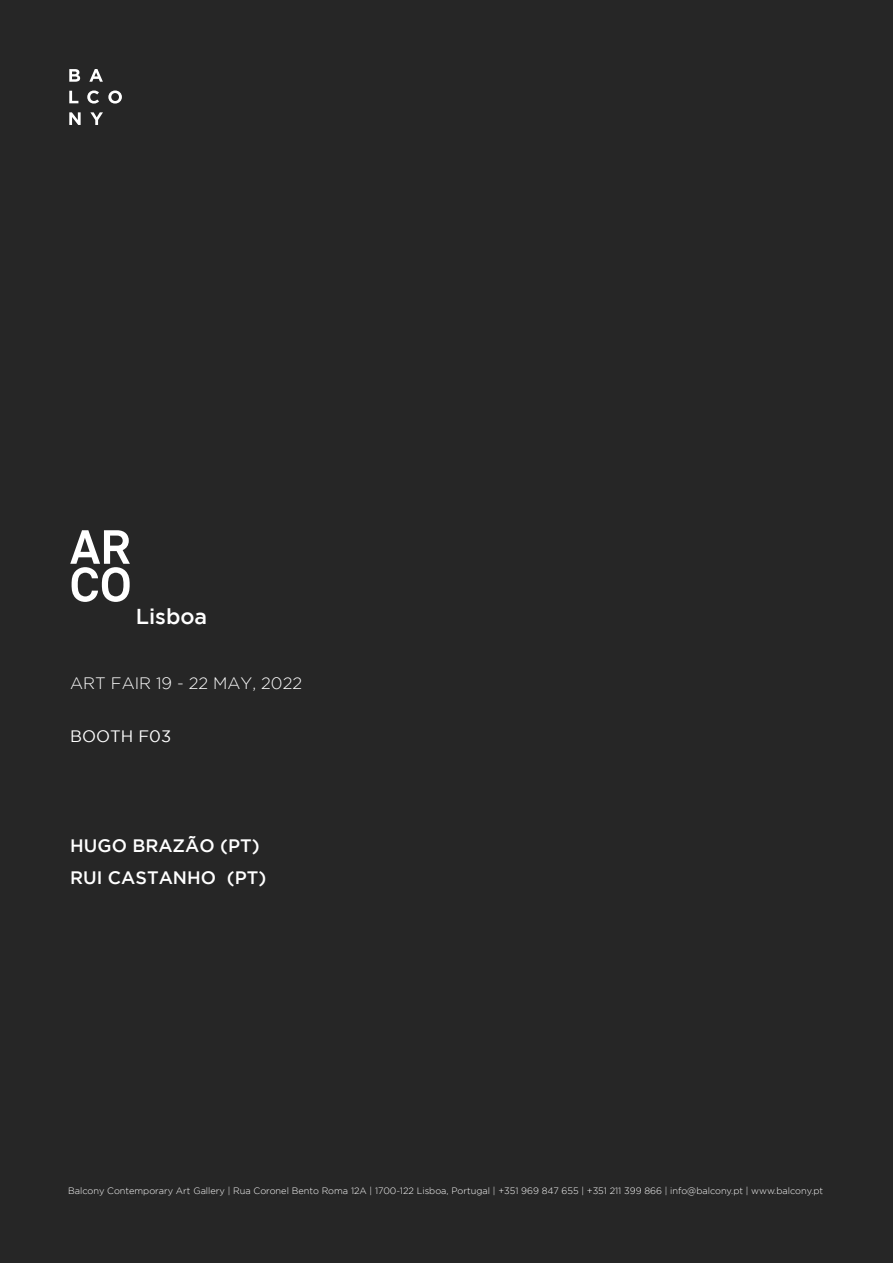
<style>
.page{position:relative;width:893px;height:1263px;background:#262626}
.page>*{position:absolute;margin:0;border:0;box-sizing:border-box;transform-origin:0 0}
.t1{font:500 21.6px "Gotham";color:#fff}
.t2{font:500 18px/31.3px "Gotham";color:#fff}
.t3{font:300 16.5px "Gotham";color:#fff}
.t4{font:16.5px "Gotham";color:#fff}
.t5{font:300 9.3px "Gotham";color:#fff}
</style>
<div class="page">
<svg style="left:69px;top:69px;width:11px;height:13px"></svg>
<svg style="left:89px;top:69px;width:14px;height:13px"></svg>
<svg style="left:69px;top:91px;width:9px;height:12px"></svg>
<svg style="left:87px;top:90px;width:12px;height:14px"></svg>
<svg style="left:108px;top:90px;width:14px;height:14px"></svg>
<svg style="left:69px;top:112px;width:12px;height:13px"></svg>
<svg style="left:90px;top:112px;width:13px;height:13px"></svg>
<svg style="left:70px;top:530px;width:60px;height:72px"></svg>
<h1 class="t1" style="left:136px;top:604px;width:73px">Lisboa</h1>
<h3 class="t3" style="left:70px;top:674px;width:233px">ART FAIR 19 - 22 MAY, 2022</h3>
<h3 class="t4" style="left:70px;top:727px;width:102px">BOOTH F03</h3>
<h2 class="t2" style="left:70px;top:830px;width:198px">HUGO BRAZÃO (PT)<br>RUI CASTANHO (PT)</h2>
<p class="t5" style="left:68px;top:1185px;width:756px">Balcony Contemporary Art Gallery | Rua Coronel Bento Roma 12A | 1700-122 Lisboa, Portugal | +351 969 847 655 | +351 211 399 866 | info@balcony.pt | www.balcony.pt</p>
</div>
